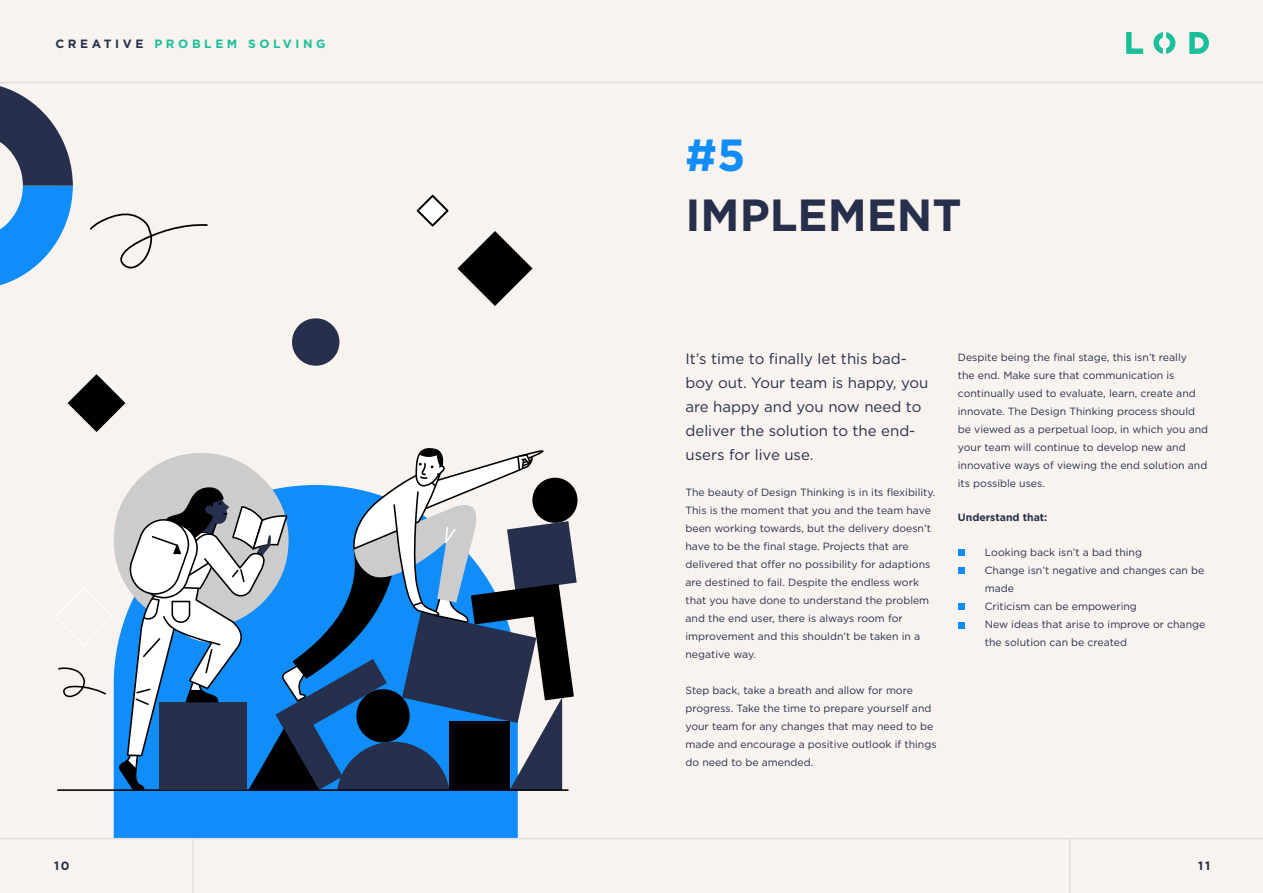
<style>
.page{position:relative;width:1263px;height:893px;background:#f9f3ef}
.page>*{position:absolute;margin:0;border:0;box-sizing:border-box;transform-origin:0 0}
.t1{font:700 45px "Gotham";color:#262f4b}
.t2{font:700 45px "Gotham";color:#108df8}
.t3{font:15px/24px "Gotham";color:#262f4b}
.t4{font:700 12px "Gotham";letter-spacing:.3em;color:#1abf9b}
.t5{font:700 12px "Gotham";color:#262f4b}
.t6{font:10.5px/18px "Gotham";color:#262f4b}
.t7{font:700 10.5px "Gotham";color:#262f4b}
.s1{color:#262f4b}
</style>
<div class="page">
<svg style="left:1126px;top:32px;width:17px;height:22px"></svg>
<svg style="left:1153px;top:32px;width:22px;height:22px"></svg>
<svg style="left:1189px;top:32px;width:20px;height:22px"></svg>
<hr style="left:0;top:82px;width:1263px;height:1px;background:#dddee2">
<hr style="left:0;top:838px;width:1263px;height:1px;background:#dddee2">
<hr style="left:1069px;top:838px;width:2px;height:55px;background:#dddee2">
<hr style="left:192px;top:838px;width:1px;height:55px;background:#dddee2">
<svg style="left:958px;top:549px;width:6px;height:6px"></svg>
<svg style="left:958px;top:567px;width:6px;height:6px"></svg>
<div style="left:958px;top:603px;width:6px;height:7px;background:#108df8"></div>
<div style="left:114px;top:791px;width:404px;height:47px;background:#108df8"></div>
<svg style="left:0;top:86px;width:73px;height:200px"></svg>
<svg style="left:457px;top:231px;width:75px;height:75px"></svg>
<svg style="left:90px;top:213px;width:118px;height:55px"></svg>
<svg style="left:417px;top:195px;width:31px;height:32px"></svg>
<svg style="left:958px;top:622px;width:6px;height:6px"></svg>
<svg style="left:292px;top:318px;width:47px;height:48px"></svg>
<svg style="left:68px;top:374px;width:57px;height:58px"></svg>
<svg style="left:54px;top:448px;width:523px;height:343px"></svg>
<p class="t4" style="left:54px;top:36px;width:188px"><span class="s1">INSPIRE</span> YOUR TEAM</p>
<p class="t4" style="left:56px;top:36px;width:272px"><span class="s1">CREATIVE</span> PROBLEM SOLVING</p>
<h1 class="t2" style="left:685px;top:125px;width:61px">#5</h1>
<h1 class="t1" style="left:685px;top:185px;width:278px">IMPLEMENT</h1>
<h2 class="t3" style="left:685px;top:347px;width:244px">It’s time to finally let this bad&shy;boy out. Your team is happy, you are happy and you now need to deliver the solution to the end&shy;users for live use.</h2>
<p class="t6" style="left:685px;top:483px;width:251px">The beauty of Design Thinking is in its flexibility.<br>This is the moment that you and the team have been working towards, but the delivery doesn’t have to be the final stage. Projects that are delivered that offer no possibility for adaptions are destined to fail. Despite the endless work that you have done to understand the problem and the end user, there is always room for improvement and this shouldn’t be taken in a negative way.</p>
<p class="t6" style="left:685px;top:681px;width:253px">Step back, take a breath and allow for more progress. Take the time to prepare yourself and your team for any changes that may need to be made and encourage a positive outlook if things do need to be amended.</p>
<p class="t6" style="left:958px;top:348px;width:252px">Despite being the final stage, this isn’t really<br>the end. Make sure that communication is continually used to evaluate, learn, create and innovate. The Design Thinking process should be viewed as a perpetual loop, in which you and your team will continue to develop new and innovative ways of viewing the end solution and its possible uses.</p>
<p class="t7" style="left:958px;top:511px;width:91px">Understand that:</p>
<p class="t6" style="left:958px;top:543px;width:186px">• Looking back isn’t a bad thing</p>
<p class="t6" style="left:985px;top:561px;width:221px;text-indent:-27px">• Change isn’t negative and changes can be made</p>
<p class="t6" style="left:958px;top:597px;width:181px">• Criticism can be empowering</p>
<p class="t6" style="left:985px;top:615px;width:222px;text-indent:-27px">• New ideas that arise to improve or change the solution can be created</p>
<p class="t5" style="left:54px;top:858px;width:17px">10</p>
<p class="t5" style="left:1198px;top:858px;width:13px">11</p>
</div>
